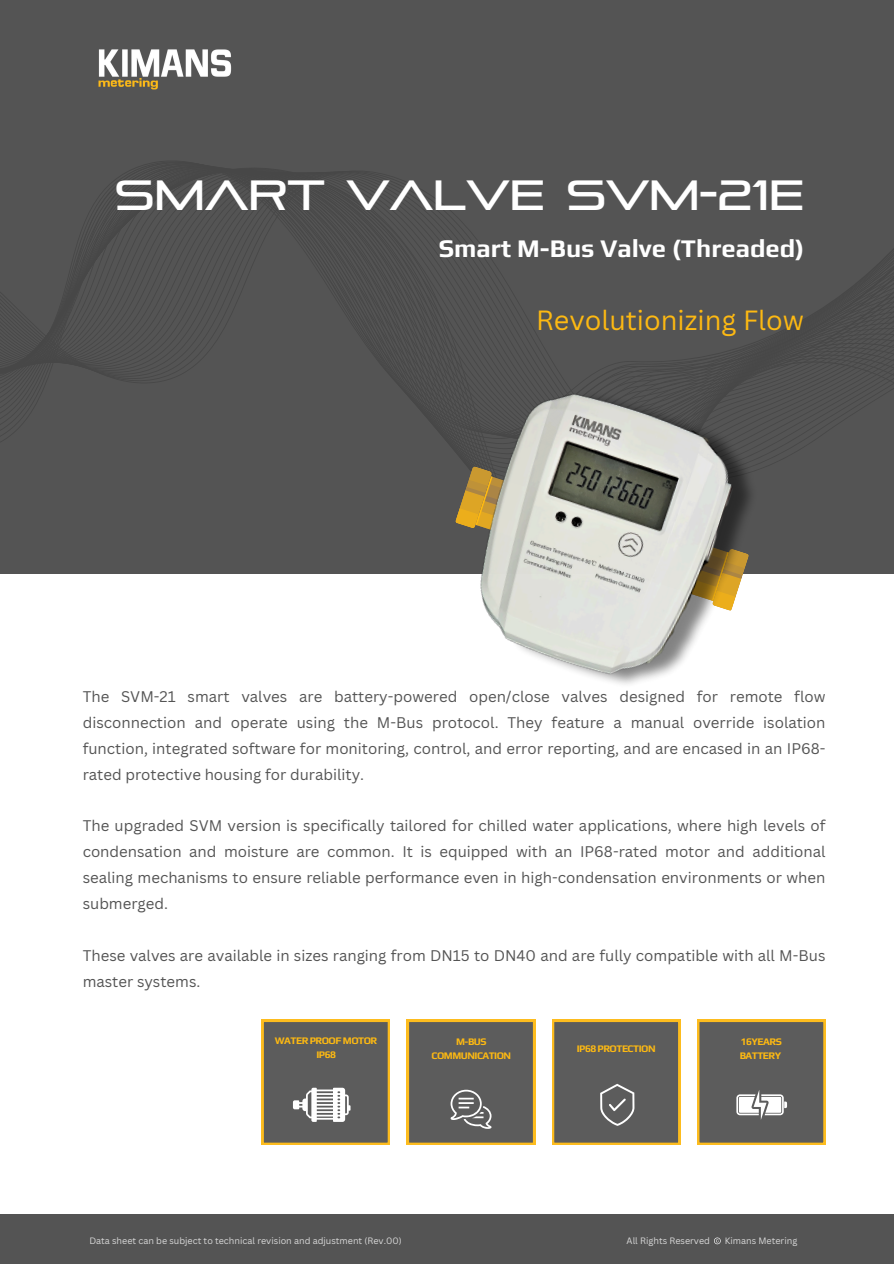
<style>
.page{position:relative;width:894px;height:1264px;background:#fff}
.page>*{position:absolute;margin:0;border:0;box-sizing:border-box;transform-origin:0 0}
.t1{font:42px "Pirulen Rg";color:#fff}
.t2{font:27px "Canva Sans";color:#fdb912}
.t3{font:700 25.5px "Play";color:#fff}
.t4{font:15px/25.8px "Canva Sans";color:#545454;text-align:justify}
.t5{font:700 10.05px/13.5px "Play";letter-spacing:-.05em;color:#fdb912;text-align:center}
.t6{font:9px "Canva Sans";color:#d9d9d9}
</style>
<div class="page">
<div style="left:0;top:0;width:893px;height:13px;background:#545454"></div>
<div style="left:0;top:13px;width:893px;height:18px;background:#545454"></div>
<div style="left:0;top:31px;width:893px;height:17px;background:#545454"></div>
<div style="left:0;top:48px;width:893px;height:17px;background:#545454"></div>
<div style="left:0;top:65px;width:893px;height:18px;background:#545454"></div>
<div style="left:0;top:83px;width:893px;height:17px;background:#545454"></div>
<div style="left:0;top:100px;width:893px;height:17px;background:#545454"></div>
<div style="left:0;top:117px;width:893px;height:18px;background:#545454"></div>
<div style="left:0;top:135px;width:893px;height:17px;background:#545454"></div>
<div style="left:0;top:152px;width:893px;height:9px;background:#545454"></div>
<svg style="left:0;top:167px;width:893px;height:407px;background:#525252"></svg>
<div style="left:0;top:1213px;width:893px;height:50px;background:#545454"></div>
<svg style="left:714px;top:1237px;width:6px;height:7px"></svg>
<img style="left:99px;top:48px;width:170px;height:41px">
<img style="left:441px;top:363px;width:352px;height:322px">
<svg style="left:552px;top:1019px;width:128px;height:125px;background:#69655a"></svg>
<svg style="left:407px;top:1019px;width:128px;height:125px;background:#6a665b"></svg>
<svg style="left:697px;top:1019px;width:128px;height:125px;background:#6e6a60"></svg>
<svg style="left:261px;top:1019px;width:129px;height:125px;background:#726d61"></svg>
<h3 class="t1" style="left:114px;top:169px;width:691px">SMART VALVE SVM-21E</h3>
<p class="t3" style="left:438px;top:233px;width:367px">Smart M-Bus Valve (Threaded)</p>
<h2 class="t2" style="left:536px;top:301px;width:269px">Revolutionizing Flow</h2>
<p class="t4" style="left:83px;top:683px;width:744px">The SVM-21 smart valves are battery-powered open/close valves designed for remote flow disconnection and operate using the M-Bus protocol. They feature a manual override isolation function, integrated software for monitoring, control, and error reporting, and are encased in an IP68- rated protective housing for durability.</p>
<h4 class="t4" style="left:83px;top:812px;width:744px">The upgraded SVM version is specifically tailored for chilled water applications, where high levels of condensation and moisture are common. It is equipped with an IP68-rated motor and additional sealing mechanisms to ensure reliable performance even in high-condensation environments or when submerged.</h4>
<h4 class="t4" style="left:83px;top:942px;width:744px">These valves are available in sizes ranging from DN15 to DN40 and are fully compatible with all M-Bus master systems.</h4>
<h5 class="t5" style="left:275px;top:1033px;width:104px">WATER PROOF MOTOR<br>IP68</h5>
<p class="t5" style="left:431px;top:1034px;width:81px">M-BUS<br>COMMUNICATION</p>
<h5 class="t5" style="left:576px;top:1041px;width:80px">IP68 PROTECTION</h5>
<h4 class="t5" style="left:739px;top:1034px;width:44px;text-align:left">16YEARS<br>BATTERY</h4>
<p class="t6" style="left:89px;top:1234px;width:314px">Data sheet can be subject to technical revision and adjustment (Rev.00)</p>
<h1 class="t6" style="left:626px;top:1234px;width:85px">All Rights Reserved</h1>
<p class="t6" style="left:724px;top:1234px;width:74px">Kimans Metering</p>
</div>
